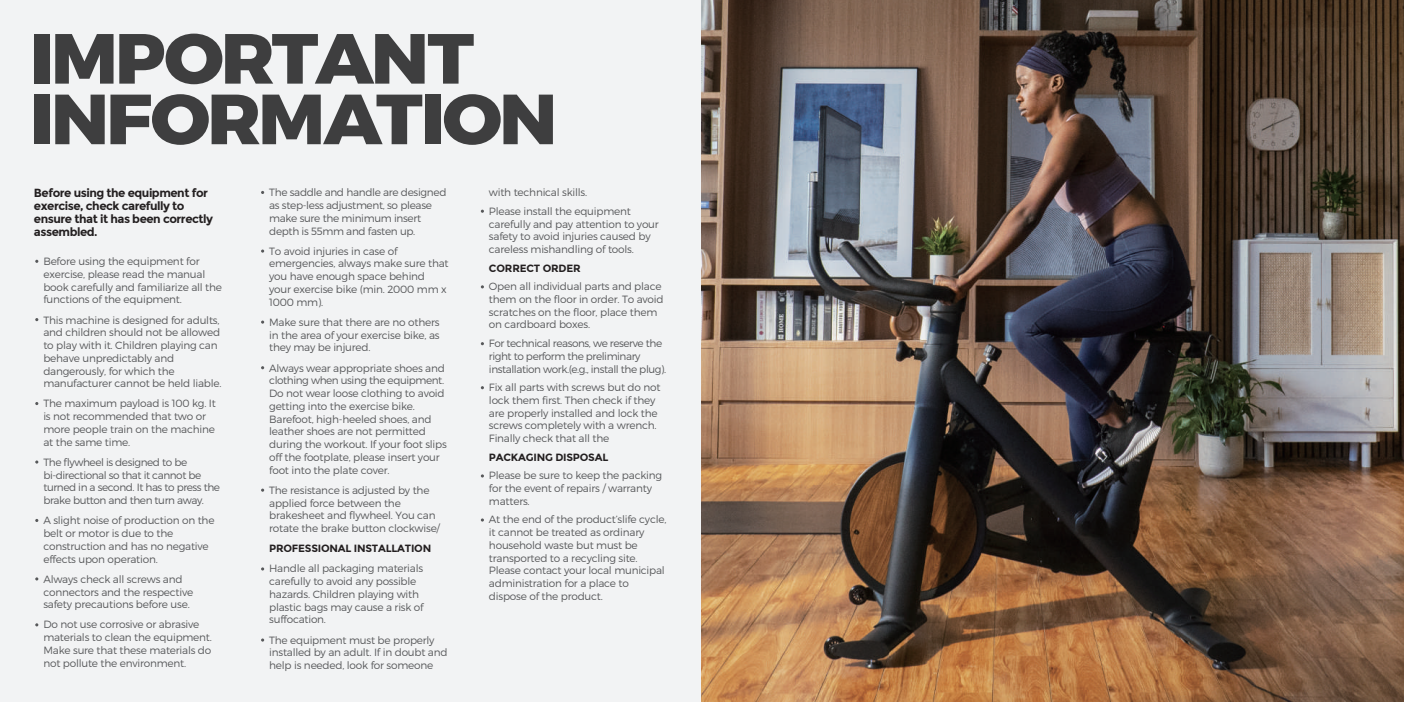
<style>
.page{position:relative;width:1404px;height:702px;background:#fff}
.page>*{position:absolute;margin:0;border:0;box-sizing:border-box;transform-origin:0 0}
.t1{font:700 11.85px/12.9px "Montserrat";letter-spacing:-.04em;color:#231f20}
.t2{font:300 10.5px/12.8px "Montserrat";letter-spacing:-.02em;color:#57585a}
.t3{font:300 10.5px/12.8px "Montserrat";letter-spacing:-.04em;color:#57585a}
.t4{font:700 10.5px "Montserrat";letter-spacing:-.02em;color:#231f20}
</style>
<div class="page">
<div style="left:0;top:0;width:1403px;height:702px;background:#f2f3f4"></div>
<img style="left:702px;top:0;width:701px;height:702px">
<div style="left:34px;top:34px;width:15px;height:50px;background:#3e3e3f"></div>
<svg style="left:55px;top:34px;width:58px;height:50px"></svg>
<svg style="left:119px;top:34px;width:354px;height:50px"></svg>
<div style="left:34px;top:95px;width:15px;height:49px;background:#3e3e3f"></div>
<svg style="left:55px;top:94px;width:367px;height:51px"></svg>
<div style="left:425px;top:95px;width:16px;height:49px;background:#3e3e3f"></div>
<svg style="left:444px;top:94px;width:109px;height:51px"></svg>
<p class="t1" style="left:34px;top:187px;width:181px">Before using the equipment for exercise, check carefully to ensure that it has been correctly assembled.</p>
<p class="t2" style="left:43px;top:255px;width:180px">Before using the equipment for exercise, please read the manual book carefully and familiarize all the functions of the equipment.</p>
<p class="t2" style="left:43px;top:313px;width:180px">This machine is designed for adults, and children should not be allowed to play with it. Children playing can behave unpredictably and dangerously, for which the manufacturer cannot be held liable.</p>
<p class="t2" style="left:43px;top:397px;width:174px">The maximum payload is 100 kg. It is not recommended that two or more people train on the machine at the same time.</p>
<p class="t3" style="left:43px;top:455px;width:178px">The flywheel is designed to be bi-directional so that it cannot be turned in a second. It has to press the brake button and then turn away.</p>
<p class="t2" style="left:43px;top:514px;width:173px">A slight noise of production on the belt or motor is due to the construction and has no negative effects upon operation.</p>
<p class="t2" style="left:43px;top:572px;width:151px">Always check all screws and connectors and the respective safety precautions before use.</p>
<p class="t2" style="left:43px;top:618px;width:170px">Do not use corrosive or abrasive materials to clean the equipment.<br>Make sure that these materials do not pollute the environment.</p>
<p class="t2" style="left:269px;top:186px;width:179px">The saddle and handle are designed as step-less adjustment, so please make sure the minimum insert depth is 55mm and fasten up.</p>
<p class="t2" style="left:269px;top:244px;width:181px">To avoid injuries in case of emergencies, always make sure that you have enough space behind your exercise bike (min. 2000 mm x<br>1000 mm).</p>
<p class="t2" style="left:269px;top:315px;width:172px;text-align:justify">Make sure that there are no others in the area of your exercise bike, as they may be injured.</p>
<p class="t2" style="left:269px;top:361px;width:179px">Always wear appropriate shoes and clothing when using the equipment.<br>Do not wear loose clothing to avoid getting into the exercise bike.<br>Barefoot, high-heeled shoes, and leather shoes are not permitted during the workout. If your foot slips off the footplate, please insert your foot into the plate cover.</p>
<p class="t2" style="left:269px;top:483px;width:172px">The resistance is adjusted by the applied force between the brakesheet and flywheel. You can rotate the brake button clockwise/</p>
<p class="t4" style="left:269px;top:542px;width:164px">PROFESSIONAL INSTALLATION</p>
<p class="t2" style="left:269px;top:562px;width:156px">Handle all packaging materials carefully to avoid any possible hazards. Children playing with plastic bags may cause a risk of suffocation.</p>
<p class="t2" style="left:269px;top:633px;width:180px">The equipment must be properly installed by an adult. If in doubt and help is needed, look for someone</p>
<p class="t2" style="left:489px;top:183px;width:143px;line-height:18.6px">with technical skills.<br>Please install the equipment</p>
<p class="t2" style="left:489px;top:217px;width:171px">carefully and pay attention to your safety to avoid injuries caused by careless mishandling of tools.</p>
<p class="t4" style="left:489px;top:262px;width:93px">CORRECT ORDER</p>
<p class="t2" style="left:489px;top:280px;width:176px">Open all individual parts and place them on the floor in order. To avoid scratches on the floor, place them on cardboard boxes.</p>
<p class="t3" style="left:489px;top:337px;width:179px">For technical reasons, we reserve the right to perform the preliminary installation work.(e.g., install the plug).</p>
<p class="t2" style="left:489px;top:381px;width:173px">Fix all parts with screws but do not lock them first. Then check if they are properly installed and lock the screws completely with a wrench.<br>Finally check that all the</p>
<p class="t4" style="left:489px;top:451px;width:121px">PACKAGING DISPOSAL</p>
<p class="t2" style="left:489px;top:469px;width:175px">Please be sure to keep the packing for the event of repairs / warranty matters.</p>
<p class="t2" style="left:489px;top:513px;width:179px">At the end of the product’slife cycle, it cannot be treated as ordinary household waste but must be transported to a recycling site.<br>Please contact your local municipal administration for a place to dispose of the product.</p>
</div>
